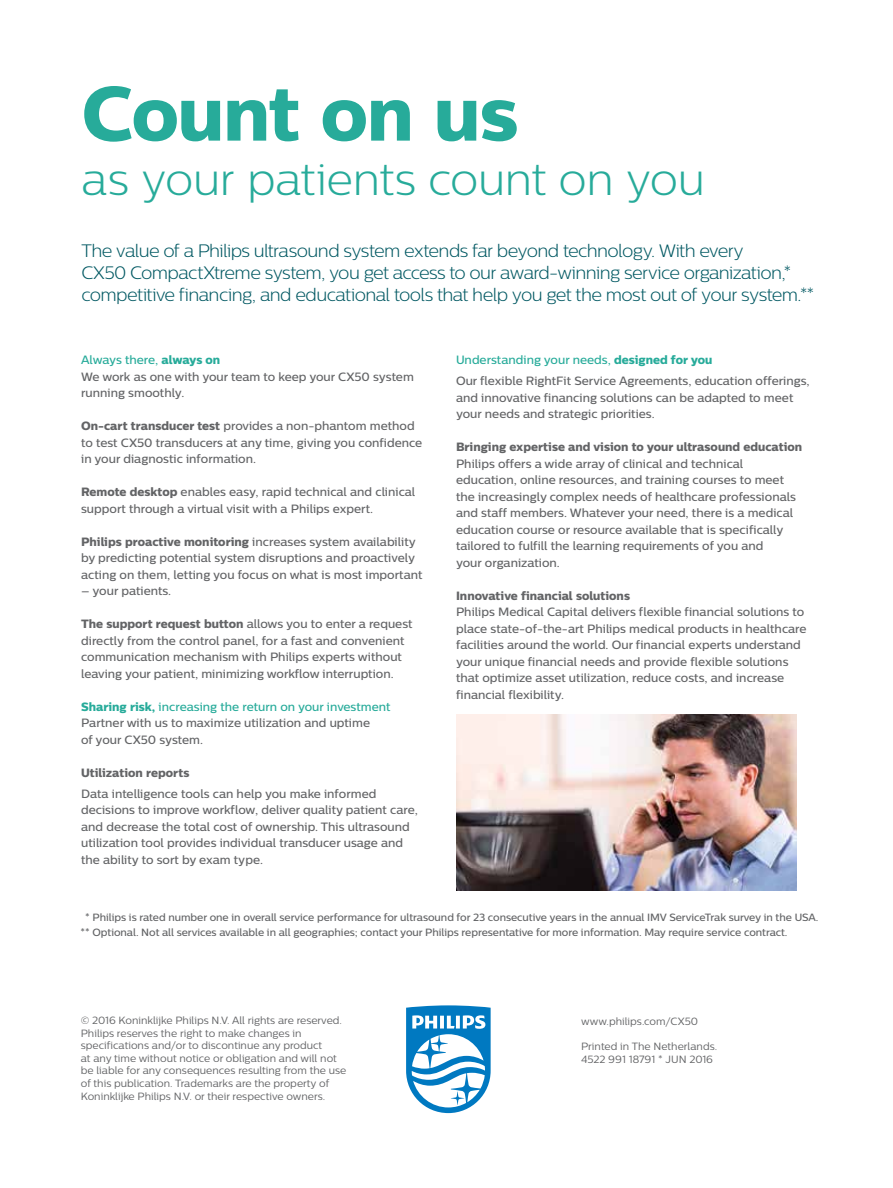
<style>
.page{position:relative;width:893px;height:1188px;background:#fff}
.page>*{position:absolute;margin:0;border:0;box-sizing:border-box;transform-origin:0 0}
.t1{font:76.5px "Centrale Sans X Bold";letter-spacing:-.015em;color:#27ab9a}
.t2{font:300 45px "Centrale Sans";letter-spacing:-.01em;color:#27ab9a}
.t3{font:300 18px/21.8px "Centrale Sans";letter-spacing:-.035em;color:#005862}
.t4{font:500 12px/16.5px "Centrale Sans";color:#636466}
.t5{font:12px "Centrale Sans X Bold";color:#636466}
.t6{font:10.5px/12.6px "Centrale Sans";color:#636466}
.t7{font:500 10.5px/15px "Centrale Sans";letter-spacing:-.005em;color:#636466}
.s1{color:#27ab9a}
.s2{font-family:"Centrale Sans X Bold";font-weight:400;color:#27ab9a}
.s3{font-family:"Centrale Sans X Bold";font-weight:400}
</style>
<div class="page">
<svg style="left:406px;top:1005px;width:85px;height:108px"></svg>
<img style="left:456px;top:714px;width:340px;height:176px">
<h1 class="t1" style="left:81px;top:66px;width:438px">Count on us</h1>
<h2 class="t2" style="left:82px;top:154px;width:625px">as your patients count on you</h2>
<p class="t3" style="left:81px;top:240px;width:734px">The value of a Philips ultrasound system extends far beyond technology. With every<br>CX50 CompactXtreme system, you get access to our award-winning service organization,* competitive financing, and educational tools that help you get the most out of your system.**</p>
<p class="t4" style="left:81px;top:352px;width:334px"><span class="s1">Always there,</span> <span class="s2">always on<br></span>We work as one with your team to keep your CX50 system running smoothly.</p>
<p class="t4" style="left:81px;top:418px;width:343px"><span class="s3">On-cart transducer test</span> provides a non-phantom method to test CX50 transducers at any time, giving you confidence in your diagnostic information.</p>
<p class="t4" style="left:81px;top:484px;width:336px"><span class="s3">Remote desktop</span> enables easy, rapid technical and clinical support through a virtual visit with a Philips expert.</p>
<p class="t4" style="left:81px;top:533px;width:343px"><span class="s3">Philips proactive monitoring</span> increases system availability by predicting potential system disruptions and proactively acting on them, letting you focus on what is most important</p>
<p class="t4" style="left:81px;top:583px;width:92px">– your patients.</p>
<p class="t4" style="left:81px;top:616px;width:333px"><span class="s3">The support request button</span> allows you to enter a request directly from the control panel, for a fast and convenient communication mechanism with Philips experts without leaving your patient, minimizing workflow interruption.</p>
<p class="t4" style="left:81px;top:698px;width:311px"><span class="s2">Sharing risk,</span> <span class="s1">increasing the return on your investment<br></span>Partner with us to maximize utilization and uptime<br>of your CX50 system.</p>
<p class="t5" style="left:81px;top:765px;width:110px">Utilization reports</p>
<p class="t4" style="left:81px;top:785px;width:338px">Data intelligence tools can help you make informed decisions to improve workflow, deliver quality patient care, and decrease the total cost of ownership. This ultrasound utilization tool provides individual transducer usage and the ability to sort by exam type.</p>
<p class="t4" style="left:456px;top:350px;width:355px;line-height:20.7px"><span class="s1">Understanding your needs,</span> <span class="s2">designed for you<br></span>Our flexible RightFit Service Agreements, education offerings,</p>
<p class="t4" style="left:456px;top:389px;width:339px">and innovative financing solutions can be adapted to meet your needs and strategic priorities.</p>
<p class="t5" style="left:456px;top:439px;width:348px">Bringing expertise and vision to your ultrasound education</p>
<p class="t4" style="left:456px;top:455px;width:341px">Philips offers a wide array of clinical and technical education, online resources, and training courses to meet the increasingly complex needs of healthcare professionals and staff members. Whatever your need, there is a medical education course or resource available that is specifically tailored to fulfill the learning requirements of you and<br>your organization.</p>
<p class="t5" style="left:456px;top:588px;width:175px">Innovative financial solutions</p>
<p class="t4" style="left:456px;top:604px;width:352px">Philips Medical Capital delivers flexible financial solutions to place state-of-the-art Philips medical products in healthcare facilities around the world. Our financial experts understand your unique financial needs and provide flexible solutions that optimize asset utilization, reduce costs, and increase financial flexibility.</p>
<p class="t7" style="left:80px;top:909px;width:740px;text-indent:5px">* Philips is rated number one in overall service performance for ultrasound for 23 consecutive years in the annual IMV ServiceTrak survey in the USA. ** Optional. Not all services available in all geographies; contact your Philips representative for more information. May require service contract.</p>
<p class="t6" style="left:81px;top:1014px;width:267px">© 2016 Koninklijke Philips N.V. All rights are reserved.<br>Philips reserves the right to make changes in specifications and/or to discontinue any product<br>at any time without notice or obligation and will not be liable for any consequences resulting from the use of this publication. Trademarks are the property of Koninklijke Philips N.V. or their respective owners.</p>
<p class="t6" style="left:581px;top:1015px;width:118px">www.philips.com/CX50</p>
<p class="t6" style="left:581px;top:1040px;width:138px">Printed in The Netherlands.<br>4522 991 18791 * JUN 2016</p>
</div>
